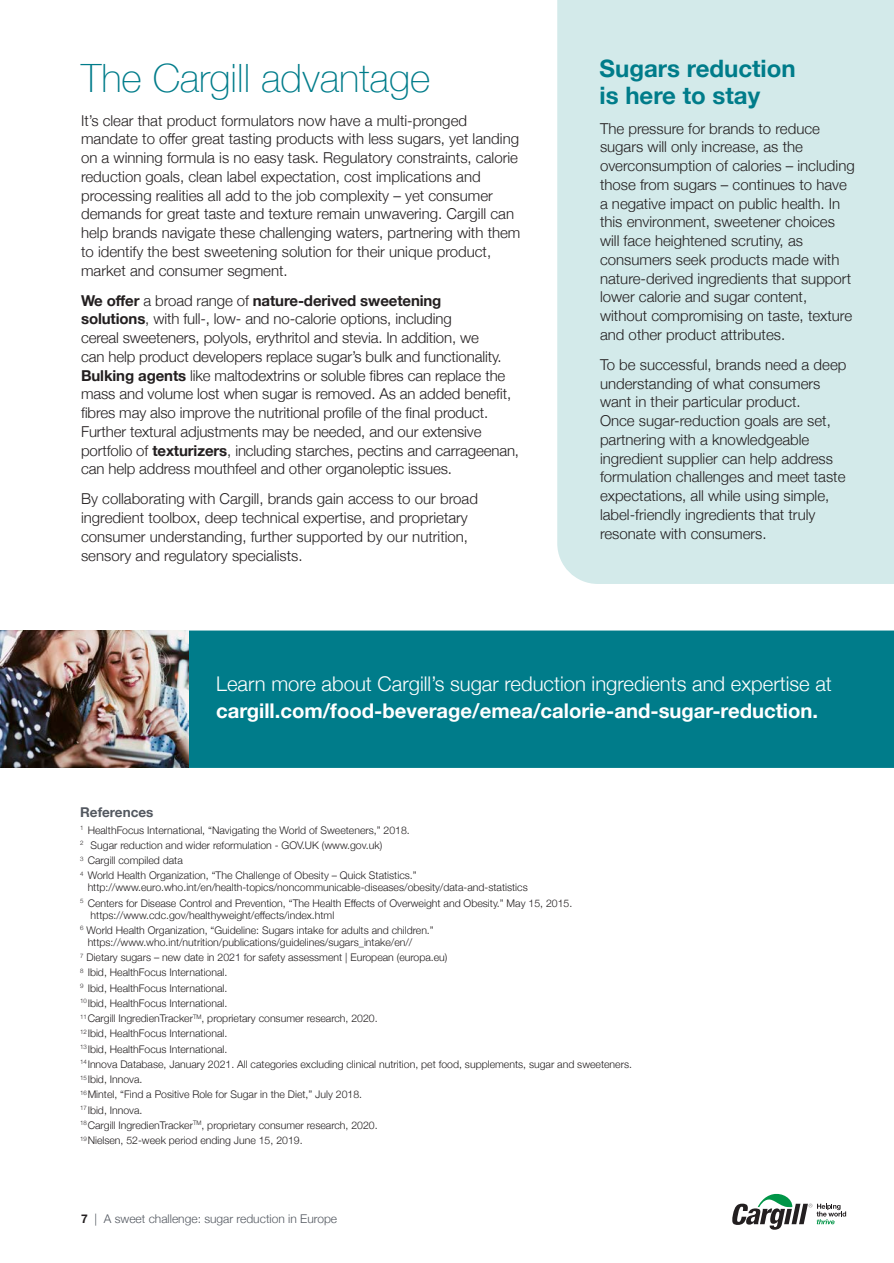
<style>
.page{position:relative;width:894px;height:1263px;background:#fff}
.page>*{position:absolute;margin:0;border:0;box-sizing:border-box;transform-origin:0 0}
.head{font:100 39px "Helvetica Neue";color:#007c8a}
.head-2{font:700 24px/27px "Helvetica Neue";color:#007c8a}
.head-3{font:300 20.25px/27px "Helvetica Neue";color:#fff}
.body{font:300 15px/18.8px "Helvetica Neue";color:#231f20}
.body-2{font:700 13.5px "Helvetica Neue";color:#535860}
.t1{font:300 12px "Helvetica Neue";color:#535860}
.body-3{font:300 10.5px/12px "Helvetica Neue";color:#231f20}
.s1{font-weight:700}
.s2{font-weight:700;color:#231f20}
</style>
<div class="page">
<svg style="left:732px;top:1193px;width:113px;height:36px"></svg>
<div style="left:188px;top:630px;width:705px;height:138px;background:#007c8a"></div>
<div style="left:557px;top:0;width:336px;height:584px;background:#d3eaea"></div>
<img style="left:0;top:630px;width:188px;height:138px">
<p class="head" style="left:81px;top:48px;width:350px">The Cargill advantage</p>
<p class="body" style="left:81px;top:110px;width:440px">It’s clear that product formulators now have a multi-pronged mandate to offer great tasting products with less sugars, yet landing on a winning formula is no easy task. Regulatory constraints, calorie reduction goals, clean label expectation, cost implications and processing realities all add to the job complexity – yet consumer demands for great taste and texture remain unwavering. Cargill can help brands navigate these challenging waters, partnering with them to identify the best sweetening solution for their unique product, market and consumer segment.</p>
<p class="body" style="left:81px;top:290px;width:439px"><span class="s1">We offer</span> a broad range of <span class="s1">nature-derived sweetening<br>solutions</span>, with full-, low- and no-calorie options, including<br>cereal sweeteners, polyols, erythritol and stevia. In addition, we<br>can help product developers replace sugar’s bulk and functionality.<br><span class="s1">Bulking agents</span> like maltodextrins or soluble fibres can replace the mass and volume lost when sugar is removed. As an added benefit, fibres may also improve the nutritional profile of the final product.<br>Further textural adjustments may be needed, and our extensive portfolio of <span class="s1">texturizers</span>, including starches, pectins and carrageenan, can help address mouthfeel and other organoleptic issues.</p>
<p class="body" style="left:81px;top:488px;width:398px">By collaborating with Cargill, brands gain access to our broad ingredient toolbox, deep technical expertise, and proprietary consumer understanding, further supported by our nutrition, sensory and regulatory specialists.</p>
<p class="head-2" style="left:599px;top:56px;width:198px">Sugars reduction is here to stay</p>
<p class="body" style="left:599px;top:118px;width:256px">The pressure for brands to reduce sugars will only increase, as the overconsumption of calories – including those from sugars – continues to have a negative impact on public health. In this environment, sweetener choices will face heightened scrutiny, as consumers seek products made with nature-derived ingredients that support lower calorie and sugar content, without compromising on taste, texture and other product attributes.</p>
<p class="body" style="left:599px;top:354px;width:248px">To be successful, brands need a deep understanding of what consumers want in their particular product.<br>Once sugar-reduction goals are set, partnering with a knowledgeable ingredient supplier can help address formulation challenges and meet taste expectations, all while using simple, label-friendly ingredients that truly resonate with consumers.</p>
<p class="head-3" style="left:216px;top:668px;width:617px">Learn more about Cargill’s sugar reduction ingredients and expertise at <span class="s1">cargill.com/food-beverage/emea/calorie-and-sugar-reduction.</span></p>
<p class="body-2" style="left:80px;top:801px;width:75px">References</p>
<p class="body-3" style="left:80px;top:823px;width:331px"><sup>1</sup> HealthFocus International, “Navigating the World of Sweeteners,” 2018.</p>
<p class="body-3" style="left:80px;top:838px;width:303px"><sup>2</sup> Sugar reduction and wider reformulation - GOV.UK (www.gov.uk)</p>
<p class="body-3" style="left:80px;top:853px;width:104px"><sup>3</sup> Cargill compiled data</p>
<p class="body-3" style="left:88px;top:869px;width:441px;text-indent:-7px"><sup>4</sup> World Health Organization, “The Challenge of Obesity – Quick Statistics.” http://www.euro.who.int/en/health-topics/noncommunicable-diseases/obesity/data-and-statistics</p>
<p class="body-3" style="left:91px;top:896px;width:483px;text-indent:-10px"><sup>5</sup> Centers for Disease Control and Prevention, “The Health Effects of Overweight and Obesity.” May 15, 2015. https://www.cdc.gov/healthyweight/effects/index.html</p>
<p class="body-3" style="left:88px;top:923px;width:347px;text-indent:-7px"><sup>6</sup> World Health Organization, “Guideline: Sugars intake for adults and children.” https://www.who.int/nutrition/publications/guidelines/sugars_intake/en//</p>
<p class="body-3" style="left:80px;top:950px;width:368px"><sup>7</sup> Dietary sugars – new date in 2021 for safety assessment | European (europa.eu)</p>
<p class="body-3" style="left:80px;top:966px;width:149px"><sup>8</sup> Ibid, HealthFocus International.</p>
<p class="body-3" style="left:80px;top:981px;width:149px"><sup>9</sup> Ibid, HealthFocus International.</p>
<p class="body-3" style="left:80px;top:996px;width:149px"><sup>10</sup>Ibid, HealthFocus International.</p>
<p class="body-3" style="left:80px;top:1011px;width:299px"><sup>11</sup>Cargill IngredienTracker<sup>TM</sup>, proprietary consumer research, 2020.</p>
<p class="body-3" style="left:80px;top:1027px;width:149px"><sup>12</sup>Ibid, HealthFocus International.</p>
<p class="body-3" style="left:80px;top:1042px;width:149px"><sup>13</sup>Ibid, HealthFocus International.</p>
<p class="body-3" style="left:80px;top:1057px;width:553px"><sup>14</sup>Innova Database, January 2021. All categories excluding clinical nutrition, pet food, supplements, sugar and sweeteners.</p>
<p class="body-3" style="left:80px;top:1072px;width:64px"><sup>15</sup>Ibid, Innova.</p>
<p class="body-3" style="left:80px;top:1087px;width:283px"><sup>16</sup>Mintel, “Find a Positive Role for Sugar in the Diet,” July 2018.</p>
<p class="body-3" style="left:80px;top:1103px;width:64px"><sup>17</sup>Ibid, Innova.</p>
<p class="body-3" style="left:80px;top:1118px;width:299px"><sup>18</sup>Cargill IngredienTracker<sup>TM</sup>, proprietary consumer research, 2020.</p>
<p class="body-3" style="left:80px;top:1133px;width:224px"><sup>19</sup>Nielsen, 52-week period ending June 15, 2019.</p>
<p class="t1" style="left:81px;top:1209px;width:257px"><span class="s2">7</span> | A sweet challenge: sugar reduction in Europe</p>
</div>
